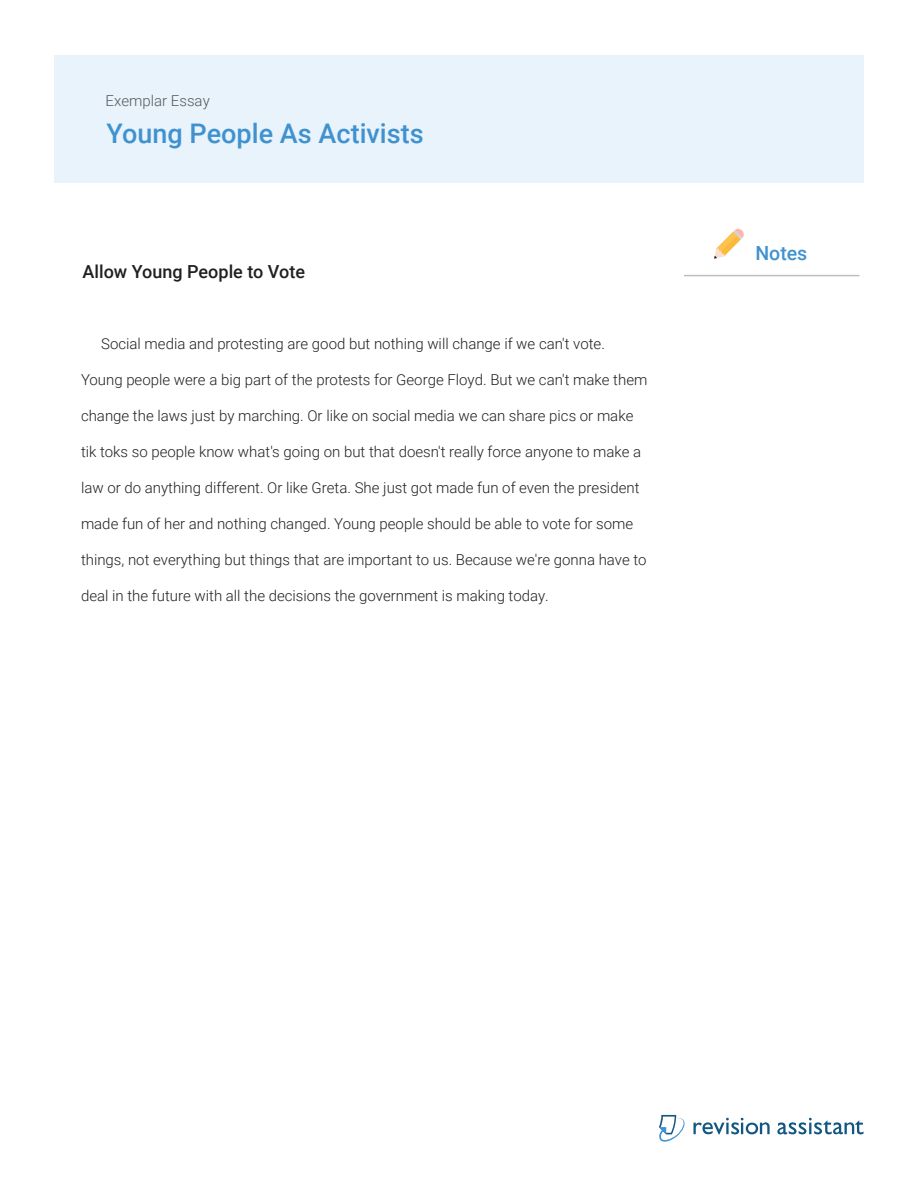
<style>
.page{position:relative;width:918px;height:1188px;background:#fff}
.page>*{position:absolute;margin:0;border:0;box-sizing:border-box;transform-origin:0 0}
.Prompt_Title{font:500 27px "Roboto";color:#4092cf}
.t1{font:500 19.5px "Roboto";color:#4092cf}
.Essay_Title{font:500 18px "Roboto";color:#231f20}
.Essay_Text{font:300 15px "Roboto";color:#231f20}
.Exemplar_Essay_Subhe{font:300 15px "Roboto";color:#57585a}
</style>
<div class="page">
<div style="left:54px;top:55px;width:810px;height:128px;background:#e8f3fb"></div>
<hr style="left:684px;top:275px;width:176px;height:1px;background:#bec0c6">
<svg style="left:714px;top:228px;width:30px;height:31px"></svg>
<svg style="left:659px;top:1115px;width:26px;height:27px"></svg>
<svg style="left:693px;top:1118px;width:77px;height:16px"></svg>
<svg style="left:777px;top:1118px;width:87px;height:16px"></svg>
<p class="Exemplar_Essay_Subhe" style="left:106px;top:91px;width:106px">Exemplar Essay</p>
<p class="Prompt_Title" style="left:106px;top:114px;width:319px">Young People As Activists</p>
<p class="Essay_Title" style="left:82px;top:259px;width:224px">Allow Young People to Vote</p>
<p class="Essay_Text" style="left:101px;top:333px;width:505px">Social media and protesting are good but nothing will change if we can't vote.</p>
<p class="Essay_Text" style="left:81px;top:369px;width:568px">Young people were a big part of the protests for George Floyd. But we can't make them</p>
<p class="Essay_Text" style="left:81px;top:405px;width:554px">change the laws just by marching. Or like on social media we can share pics or make</p>
<p class="Essay_Text" style="left:81px;top:441px;width:562px">tik toks so people know what's going on but that doesn't really force anyone to make a</p>
<p class="Essay_Text" style="left:81px;top:477px;width:560px">law or do anything different. Or like Greta. She just got made fun of even the president</p>
<p class="Essay_Text" style="left:81px;top:513px;width:554px">made fun of her and nothing changed. Young people should be able to vote for some</p>
<p class="Essay_Text" style="left:81px;top:549px;width:567px">things, not everything but things that are important to us. Because we're gonna have to</p>
<p class="Essay_Text" style="left:81px;top:585px;width:469px">deal in the future with all the decisions the government is making today.</p>
<p class="t1" style="left:755px;top:240px;width:53px">Notes</p>
</div>
